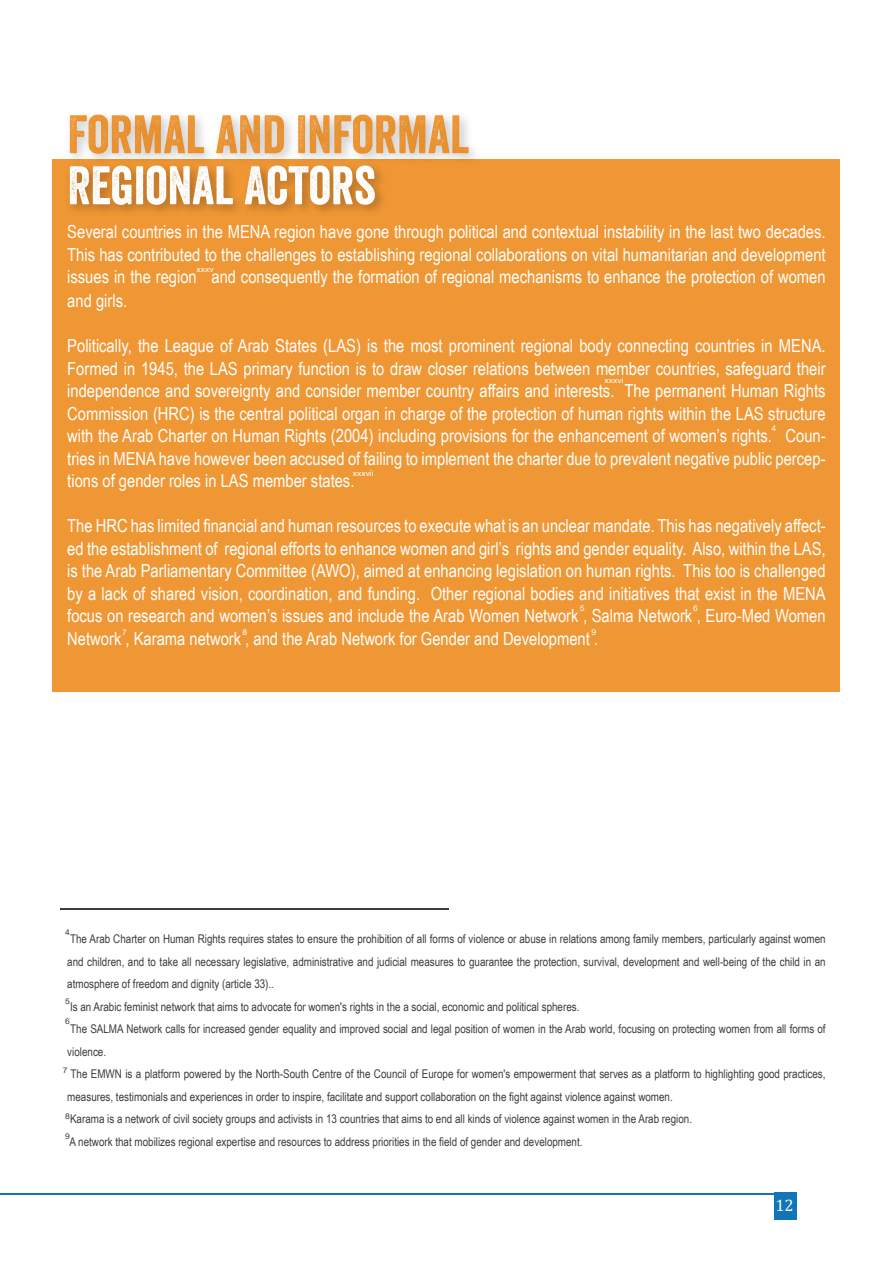
<style>
.page{position:relative;width:893px;height:1263px;background:#fff}
.page>*{position:absolute;margin:0;border:0;box-sizing:border-box;transform-origin:0 0}
.t1{font:52.5px "Veneer";color:rgb(237 126 3/.8)}
.t2{font:52.5px "Veneer";color:#fff}
.t3{font:18px/22.5px "Arial Narrow";color:#fff;text-align:justify}
.t4{font:16.5px "Cambria";color:#fff}
.t5{font:12px/22.5px "Arial Narrow";color:#3c3c3b}
.t6{font:7.8px "Arial Narrow";color:#fff;scale:1.36 1}
.t7{font:7.8px "Arial Narrow";color:#3c3c3b;scale:1.36 1}
</style>
<div class="page">
<hr style="left:0;top:1193px;width:790px;height:1px;background:#1075b9">
<div style="left:774px;top:1193px;width:22px;height:27px;background:#1075b9"></div>
<div style="left:52px;top:159px;width:788px;height:533px;background:#f09735"></div>
<hr style="left:60px;top:908px;width:388px;height:1px;background:#3c3c3b">
<h1 class="t1" style="left:67px;top:102px;width:404px">FORMAL AND INFORMAL</h1>
<h1 class="t2" style="left:67px;top:153px;width:310px">REGIONAL ACTORS</h1>
<p class="t3" style="left:67px;top:220px;width:760px;line-height:23px">Several countries in the MENA region have gone through political and contextual instability in the last two decades.<br>This has contributed to the challenges to establishing regional collaborations on vital humanitarian and development issues in the region and consequently the formation of regional mechanisms to enhance the protection of women and girls.</p>
<p class="t3" style="left:67px;top:334px;width:760px">Politically, the League of Arab States (LAS) is the most prominent regional body connecting countries in MENA.<br>Formed in 1945, the LAS primary function is to draw closer relations between member countries, safeguard their independence and sovereignty and consider member country affairs and interests. The permanent Human Rights Commission (HRC) is the central political organ in charge of the protection of human rights within the LAS structure with the Arab Charter on Human Rights (2004) including provisions for the enhancement of women’s rights. Coun&shy;tries in MENA have however been accused of failing to implement the charter due to prevalent negative public percep&shy;tions of gender roles in LAS member states.</p>
<p class="t3" style="left:67px;top:514px;width:760px">The HRC has limited financial and human resources to execute what is an unclear mandate. This has negatively affect&shy;ed the establishment of regional efforts to enhance women and girl’s rights and gender equality. Also, within the LAS, is the Arab Parliamentary Committee (AWO), aimed at enhancing legislation on human rights. This too is challenged by a lack of shared vision, coordination, and funding. Other regional bodies and initiatives that exist in the MENA focus on research and women’s issues and include the Arab Women Network , Salma Network , Euro-Med Women Network , Karama network , and the Arab Network for Gender and Development .</p>
<p class="t6" style="left:196px;top:263px;width:14px">xxxv</p>
<p class="t6" style="left:604px;top:375px;width:16px">xxxvi</p>
<p class="t6" style="left:771px;top:423px;width:5px">4</p>
<p class="t6" style="left:353px;top:467px;width:17px">xxxvii</p>
<p class="t6" style="left:580px;top:603px;width:5px">5</p>
<p class="t6" style="left:693px;top:603px;width:5px">6</p>
<p class="t6" style="left:122px;top:626px;width:5px">7</p>
<p class="t6" style="left:242px;top:626px;width:5px">8</p>
<p class="t6" style="left:591px;top:626px;width:5px">9</p>
<p class="t7" style="left:65px;top:926px;width:5px">4</p>
<p class="t5" style="left:67px;top:927px;width:760px">The Arab Charter on Human Rights requires states to ensure the prohibition of all forms of violence or abuse in relations among family members, particularly against women and children, and to take all necessary legislative, administrative and judicial measures to guarantee the protection, survival, development and well-being of the child in an atmosphere of freedom and dignity (article 33)..<br>Is an Arabic feminist network that aims to advocate for women's rights in the a social, economic and political spheres.<br>The SALMA Network calls for increased gender equality and improved social and legal position of women in the Arab world, focusing on protecting women from all forms of violence.<br>The EMWN is a platform powered by the North-South Centre of the Council of Europe for women's empowerment that serves as a platform to highlighting good practices, measures, testimonials and experiences in order to inspire, facilitate and support collaboration on the fight against violence against women.<br>Karama is a network of civil society groups and activists in 13 countries that aims to end all kinds of violence against women in the Arab region.<br>A network that mobilizes regional expertise and resources to address priorities in the field of gender and development.</p>
<p class="t7" style="left:65px;top:995px;width:5px">5</p>
<p class="t7" style="left:65px;top:1015px;width:5px">6</p>
<p class="t7" style="left:63px;top:1064px;width:5px">7</p>
<p class="t7" style="left:65px;top:1110px;width:5px">8</p>
<p class="t7" style="left:65px;top:1131px;width:5px">9</p>
<p class="t4" style="left:775px;top:1195px;width:20px">12</p>
</div>
